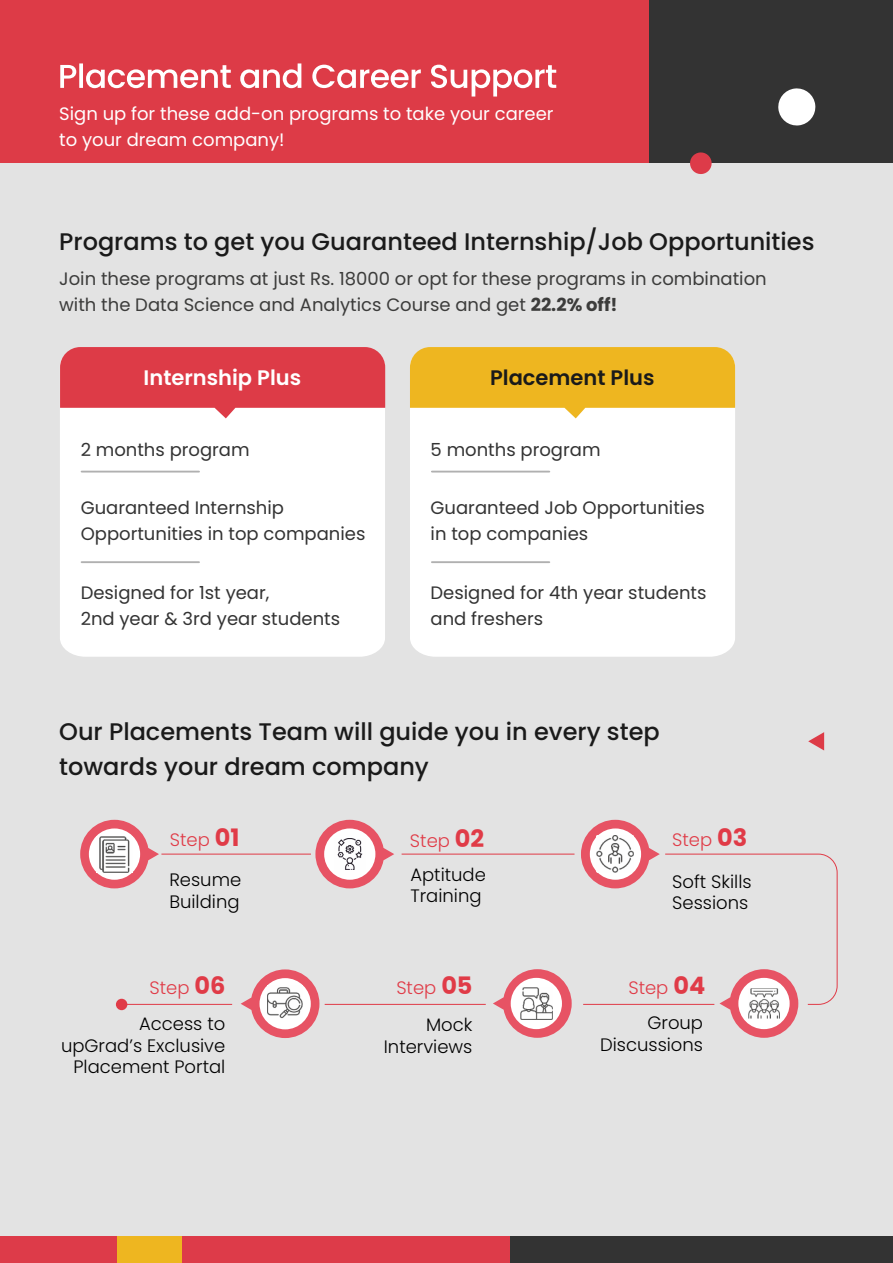
<style>
.page{position:relative;width:893px;height:1263px;background:#e3e3e3}
.page>*{position:absolute;margin:0;border:0;box-sizing:border-box;transform-origin:0 0}
.t1{font:500 24px/34.5px "Poppins";color:#1a1a1a}
.t2{font:600 21px "Poppins";color:#fff}
.t3{font:600 21px "Poppins";color:#1a1a1a}
.t4{font:18px/26px "Poppins";color:#333}
.t5{font:300 18px/21.5px "Poppins";color:#000}
.t6{font:18px/26px "Poppins";color:#3c3c3b}
.t7{font:18px/26px "Poppins";color:#fff}
.t8{font:300 18px "Poppins";color:#e03b47}
.s1{font-weight:700}
.s2{font-weight:700;font-size:24px}
.s3{color:#e03b47}
.s4{font-weight:700;font-size:24px;color:#e03b47}
</style>
<div class="page">
<div style="left:60px;top:418px;width:325px;height:239px;background:#fff"></div>
<div style="left:510px;top:1236px;width:383px;height:27px;background:#333"></div>
<div style="left:0;top:0;width:893px;height:163px;background:#dd3b47"></div>
<svg style="left:60px;top:63px;width:496px;height:34px"></svg>
<div style="left:649px;top:0;width:244px;height:163px;background:#333"></div>
<svg style="left:778px;top:88px;width:38px;height:38px"></svg>
<svg style="left:690px;top:152px;width:22px;height:22px"></svg>
<div style="left:0;top:1236px;width:510px;height:27px;background:#dd3b49"></div>
<div style="left:118px;top:1236px;width:64px;height:27px;background:#eeb620"></div>
<svg style="left:60px;top:347px;width:325px;height:71px;background:#e15762"></svg>
<div style="left:410px;top:418px;width:325px;height:239px;background:#fff"></div>
<svg style="left:410px;top:347px;width:325px;height:71px;background:#f0c040"></svg>
<hr style="left:82px;top:471px;width:117px;height:1px;background:#b0b0b0">
<hr style="left:432px;top:471px;width:117px;height:1px;background:#b0b0b0">
<hr style="left:82px;top:561px;width:117px;height:2px;background:#b0b0b0">
<hr style="left:432px;top:561px;width:117px;height:2px;background:#b0b0b0">
<svg style="left:808px;top:732px;width:16px;height:18px"></svg>
<svg style="left:80px;top:820px;width:79px;height:68px"></svg>
<div style="left:89px;top:828px;width:51px;height:52px;background:#fff;border-radius:50%"></div>
<svg style="left:161px;top:853px;width:677px;height:152px"></svg>
<img style="left:99px;top:836px;width:31px;height:36px">
<svg style="left:315px;top:820px;width:79px;height:68px"></svg>
<div style="left:324px;top:828px;width:51px;height:52px;background:#fff;border-radius:50%"></div>
<svg style="left:581px;top:820px;width:79px;height:68px"></svg>
<svg style="left:493px;top:969px;width:79px;height:69px"></svg>
<div style="left:511px;top:978px;width:51px;height:51px;background:#fff;border-radius:50%"></div>
<svg style="left:719px;top:969px;width:79px;height:69px"></svg>
<div style="left:738px;top:978px;width:52px;height:51px;background:#fff;border-radius:50%"></div>
<div style="left:590px;top:828px;width:51px;height:52px;background:#fff;border-radius:50%"></div>
<img style="left:520px;top:987px;width:32px;height:32px">
<div style="left:116px;top:999px;width:11px;height:11px;background:#e03b47;border-radius:50%"></div>
<img style="left:749px;top:988px;width:30px;height:31px">
<svg style="left:241px;top:969px;width:78px;height:69px"></svg>
<div style="left:259px;top:978px;width:52px;height:51px;background:#fff;border-radius:50%"></div>
<hr style="left:122px;top:1004px;width:110px;height:1px;background:#e03b47">
<img style="left:337px;top:839px;width:26px;height:30px">
<img style="left:597px;top:835px;width:37px;height:38px">
<img style="left:268px;top:987px;width:34px;height:32px">
<p class="t7" style="left:59px;top:100px;width:496px">Sign up for these add-on programs to take your career to your dream company!</p>
<h1 class="t1" style="left:59px;top:224px;width:757px">Programs to get you Guaranteed Internship/Job Opportunities</h1>
<p class="t6" style="left:59px;top:265px;width:709px">Join these programs at just Rs. 18000 or opt for these programs in combination with the Data Science and Analytics Course and get <span class="s1">22.2% off!</span></p>
<p class="t2" style="left:144px;top:365px;width:159px">Internship Plus</p>
<p class="t4" style="left:81px;top:437px;width:171px">2 months program</p>
<p class="t4" style="left:81px;top:495px;width:286px">Guaranteed Internship<br>Opportunities in top companies</p>
<p class="t4" style="left:81px;top:579px;width:261px">Designed for 1st year,<br>2nd year &amp; 3rd year students</p>
<p class="t3" style="left:490px;top:365px;width:166px">Placement Plus</p>
<p class="t4" style="left:431px;top:437px;width:171px">5 months program</p>
<p class="t4" style="left:431px;top:495px;width:276px">Guaranteed Job Opportunities in top companies</p>
<p class="t4" style="left:431px;top:579px;width:277px">Designed for 4th year students and freshers</p>
<h1 class="t1" style="left:59px;top:714px;width:602px">Our Placements Team will guide you in every step towards your dream company</h1>
<p class="t8" style="left:170px;top:829px;width:71px">Step <span class="s2">01</span></p>
<p class="t5" style="left:169px;top:869px;width:73px">Resume<br>Building</p>
<p class="t8" style="left:410px;top:830px;width:76px">Step <span class="s2">02</span></p>
<p class="t5" style="left:410px;top:864px;width:77px">Aptitude<br>Training</p>
<p class="t8" style="left:672px;top:829px;width:77px">Step <span class="s2">03</span></p>
<p class="t5" style="left:672px;top:870px;width:81px">Soft Skills<br>Sessions</p>
<p class="t8" style="left:149px;top:977px;width:77px">Step <span class="s2">06</span></p>
<p class="t5" style="left:61px;top:1013px;width:166px;text-align:right">Access to upGrad’s Exclusive<br>Placement Portal</p>
<p class="t8" style="left:396px;top:977px;width:78px">Step <span class="s2">05</span></p>
<p class="t5" style="left:384px;top:1014px;width:90px;text-align:right">Mock<br>Interviews</p>
<p class="t5" style="left:628px;top:970px;width:78px;line-height:35.5px;text-align:right"><span class="s3">Step</span> <span class="s4">04<br></span>Group</p>
<p class="t5" style="left:600px;top:1034px;width:105px">Discussions</p>
</div>
